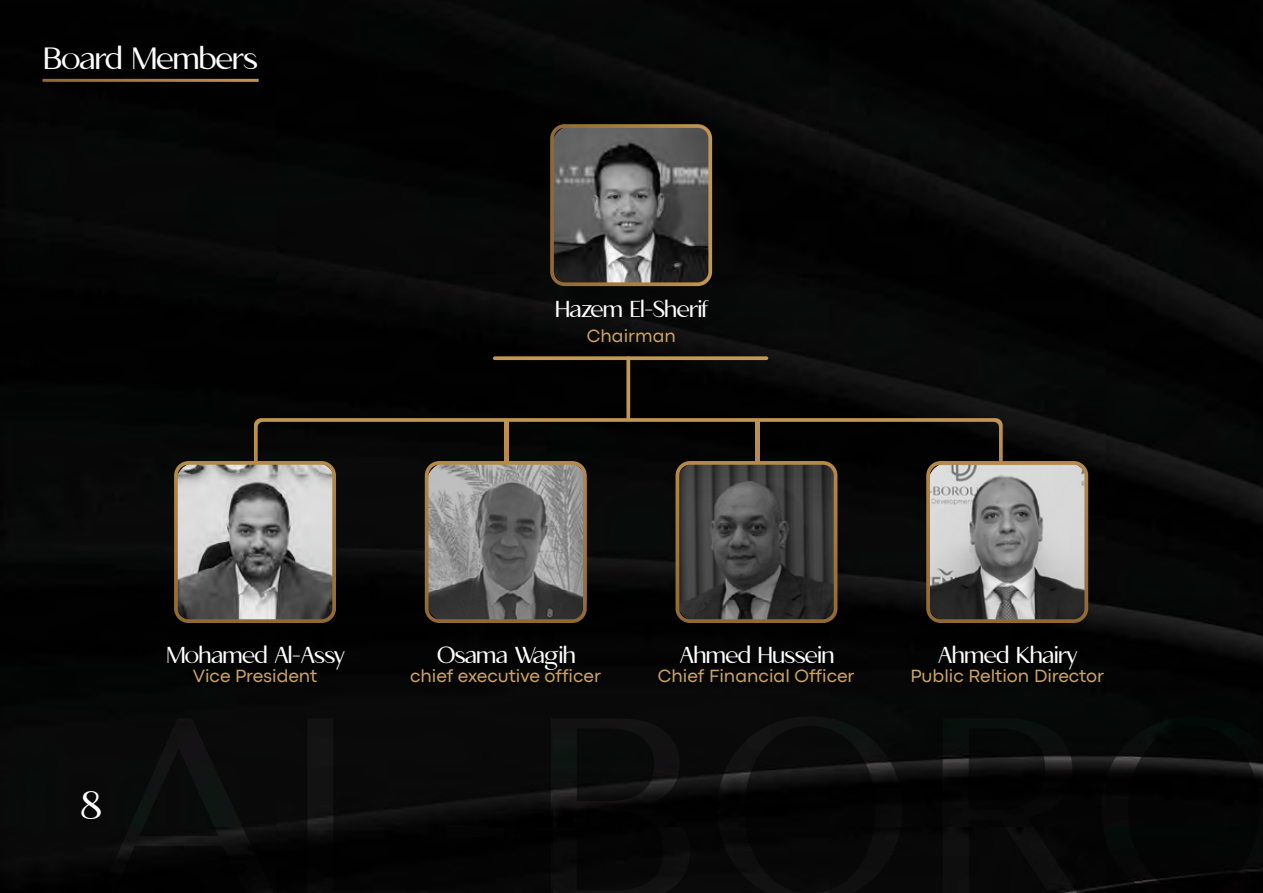
<style>
.page{position:relative;width:1263px;height:893px;background:#050605}
.page>*{position:absolute;margin:0;border:0;box-sizing:border-box;transform-origin:0 0}
.t1{font:39px "APOLLO";color:#fff}
.t2{font:30.75px "APOLLO";color:#fff}
.t3{font:23.1px "APOLLO";color:#fff}
.t4{font:18.45px "Codec Pro";color:#cea564}
</style>
<div class="page">
<svg style="left:101px;top:718px;width:172px;height:175px"></svg>
<svg style="left:307px;top:718px;width:122px;height:175px"></svg>
<div style="left:447px;top:826px;width:65px;height:10px;background:#040404"></div>
<svg style="left:551px;top:718px;width:139px;height:175px"></svg>
<svg style="left:717px;top:716px;width:185px;height:177px"></svg>
<svg style="left:943px;top:718px;width:139px;height:175px"></svg>
<svg style="left:1101px;top:716px;width:162px;height:177px"></svg>
<hr style="left:43px;top:79px;width:216px;height:3px;background:#fff">
<svg style="left:550px;top:124px;width:162px;height:162px"></svg>
<svg style="left:254px;top:356px;width:749px;height:107px"></svg>
<svg style="left:493px;top:356px;width:275px;height:4px"></svg>
<hr style="left:505px;top:420px;width:3px;height:43px;background:#bb904d">
<hr style="left:755px;top:420px;width:4px;height:43px;background:#bb904d">
<svg style="left:174px;top:461px;width:162px;height:162px"></svg>
<svg style="left:926px;top:461px;width:162px;height:162px"></svg>
<svg style="left:425px;top:461px;width:162px;height:162px"></svg>
<svg style="left:675px;top:461px;width:162px;height:162px"></svg>
<h2 class="t2" style="left:44px;top:39px;width:215px">Board Members</h2>
<p class="t3" style="left:556px;top:294px;width:154px">Hazem El-Sherif</p>
<p class="t4" style="left:587px;top:325px;width:91px">Chairman</p>
<h1 class="t1" style="left:81px;top:780px;width:22px">8</h1>
<p class="t3" style="left:167px;top:640px;width:180px">Mohamed Al-Assy</p>
<p class="t3" style="left:437px;top:640px;width:140px">Osama Wagih</p>
<p class="t3" style="left:680px;top:640px;width:156px">Ahmed Hussein</p>
<p class="t3" style="left:938px;top:640px;width:141px">Ahmed Khairy</p>
<p class="t4" style="left:193px;top:665px;width:126px">Vice President</p>
<p class="t4" style="left:410px;top:665px;width:192px">chief executive officer</p>
<p class="t4" style="left:658px;top:665px;width:198px">Chief Financial Officer</p>
<p class="t4" style="left:910px;top:665px;width:195px">Public Reltion Director</p>
</div>
